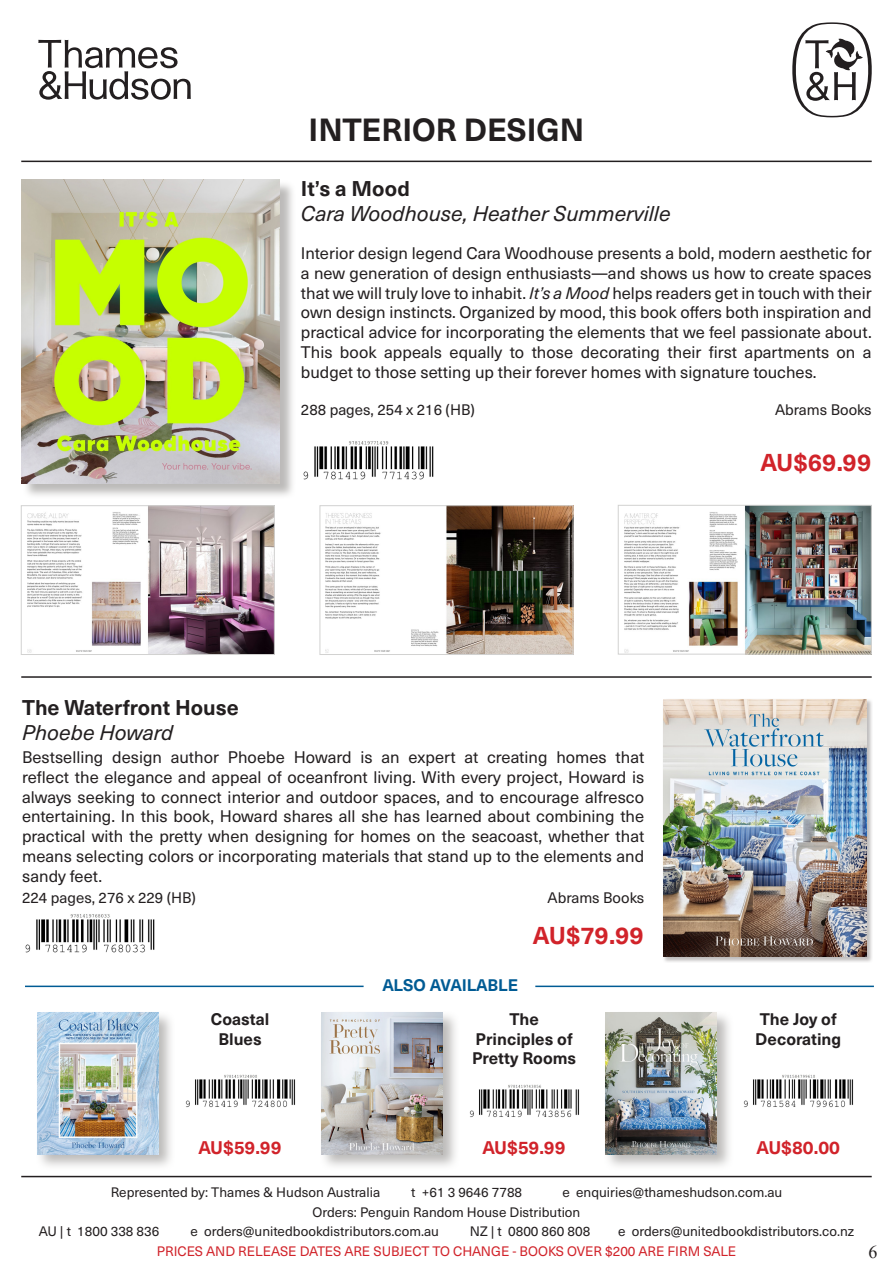
<style>
.page{position:relative;width:893px;height:1263px;background:#fff}
.page>*{position:absolute;margin:0;border:0;box-sizing:border-box;transform-origin:0 0}
.New_release_Title{font:700 31.5px "Neue Haas Unica W1 G";color:#231f20}
.t1{font:700 24px "Neue Haas Unica W1 G";color:#d1232a}
.t2{font:italic 21px "Neue Haas Unica W1 G";color:#231f20}
.t3{font:700 21px "Neue Haas Unica W1 G";color:#231f20}
.t4{font:700 18px "Neue Haas Unica W1 G";color:#d1232a}
.t5{font:18px "Times New Roman";color:#231f20}
.t6{font:16.5px/19.8px "Neue Haas Unica W1 G";color:#231f20;text-align:justify}
.t7{font:700 16.5px/19.8px "Neue Haas Unica W1 G";color:#231f20;text-align:center}
.t8{font:700 16.5px "Neue Haas Unica W1 G";color:#005b94}
.t9{font:15px "Neue Haas Unica W1 G";color:#231f20}
.Address_Footnote{font:13.5px "Neue Haas Unica W1 G";color:#231f20}
.Address_Footnote-2{font:13.5px "Neue Haas Unica W1 G";color:#d1232a}
.s1{font-style:italic}
</style>
<div class="page">
<hr style="left:21px;top:161px;width:851px;height:1px;background:#231f20">
<svg style="left:38px;top:40px;width:153px;height:60px"></svg>
<svg style="left:792px;top:22px;width:80px;height:95px"></svg>
<hr style="left:21px;top:1176px;width:851px;height:1px;background:#231f20">
<hr style="left:21px;top:676px;width:851px;height:2px;background:#231f20">
<div style="left:22px;top:180px;width:274px;height:319px;background:#a6a4a2;opacity:.75"></div>
<img style="left:22px;top:180px;width:258px;height:303px">
<img style="left:303px;top:441px;width:131px;height:39px">
<div style="left:663px;top:698px;width:210px;height:265px;background:#aaa7a7;opacity:.75"></div>
<img style="left:663px;top:699px;width:204px;height:258px">
<img style="left:25px;top:914px;width:130px;height:39px">
<div style="left:36px;top:1010px;width:140px;height:161px;background:#a6a4a2;opacity:.75"></div>
<img style="left:38px;top:1012px;width:121px;height:142px">
<img style="left:185px;top:1074px;width:111px;height:34px">
<div style="left:319px;top:1010px;width:141px;height:161px;background:#a6a4a2;opacity:.75"></div>
<img style="left:321px;top:1012px;width:122px;height:142px">
<img style="left:469px;top:1084px;width:111px;height:34px">
<div style="left:603px;top:1010px;width:131px;height:161px;background:#a6a4a2;opacity:.75"></div>
<img style="left:605px;top:1012px;width:112px;height:142px">
<img style="left:743px;top:1074px;width:111px;height:34px">
<img style="left:27px;top:507px;width:246px;height:146px">
<div style="left:21px;top:505px;width:254px;height:150px;border:1px solid #d2d2d1"></div>
<img style="left:325px;top:507px;width:246px;height:146px">
<div style="left:320px;top:505px;width:253px;height:150px;border:1px solid #d2d2d1"></div>
<img style="left:624px;top:507px;width:246px;height:145px">
<div style="left:618px;top:505px;width:254px;height:149px;border:1px solid #d2d2d1"></div>
<hr style="left:25px;top:985px;width:339px;height:2px;background:#005b94">
<hr style="left:535px;top:985px;width:339px;height:2px;background:#005b94">
<p class="New_release_Title" style="left:309px;top:106px;width:277px">INTERIOR DESIGN</p>
<p class="t3" style="left:301px;top:172px;width:111px">It’s a Mood</p>
<p class="t2" style="left:301px;top:198px;width:371px">Cara Woodhouse, Heather Summerville</p>
<p class="t6" style="left:301px;top:242px;width:572px">Interior design legend Cara Woodhouse presents a bold, modern aesthetic for a new generation of design enthusiasts—and shows us how to create spaces that we will truly love to inhabit. <span class="s1">It’s a Mood</span> helps readers get in touch with their own design instincts. Organized by mood, this book offers both inspiration and practical advice for incorporating the elements that we feel passionate about.<br>This book appeals equally to those decorating their first apartments on a budget to those setting up their forever homes with signature touches.</p>
<p class="t9" style="left:301px;top:398px;width:175px">288 pages, 254 x 216 (HB)</p>
<p class="t9" style="left:775px;top:398px;width:98px">Abrams Books</p>
<p class="t3" style="left:22px;top:692px;width:218px">The Waterfront House</p>
<p class="t2" style="left:22px;top:717px;width:153px">Phoebe Howard</p>
<p class="t6" style="left:22px;top:746px;width:624px">Bestselling design author Phoebe Howard is an expert at creating homes that reflect the elegance and appeal of oceanfront living. With every project, Howard is always seeking to connect interior and outdoor spaces, and to encourage alfresco entertaining. In this book, Howard shares all she has learned about combining the practical with the pretty when designing for homes on the seacoast, whether that means selecting colors or incorporating materials that stand up to the elements and sandy feet.</p>
<p class="t9" style="left:22px;top:887px;width:175px">224 pages, 276 x 229 (HB)</p>
<p class="t9" style="left:548px;top:887px;width:98px">Abrams Books</p>
<p class="t1" style="left:533px;top:917px;width:113px">AU$79.99</p>
<p class="t7" style="left:211px;top:1008px;width:60px">Coastal<br>Blues</p>
<p class="t4" style="left:198px;top:1134px;width:85px">AU$59.99</p>
<p class="t8" style="left:382px;top:972px;width:137px">ALSO AVAILABLE</p>
<p class="t7" style="left:472px;top:1008px;width:106px">The<br>Principles of<br>Pretty Rooms</p>
<p class="t4" style="left:482px;top:1134px;width:85px">AU$59.99</p>
<p class="t1" style="left:760px;top:444px;width:113px">AU$69.99</p>
<p class="t7" style="left:755px;top:1008px;width:88px;text-align:left">The Joy of<br>Decorating</p>
<p class="t4" style="left:756px;top:1134px;width:85px">AU$80.00</p>
<p class="Address_Footnote" style="left:111px;top:1182px;width:271px">Represented by: Thames &amp; Hudson Australia</p>
<p class="Address_Footnote" style="left:411px;top:1182px;width:112px">t +61 3 9646 7788</p>
<p class="Address_Footnote" style="left:563px;top:1182px;width:221px">e enquiries@thameshudson.com.au</p>
<p class="Address_Footnote" style="left:313px;top:1202px;width:269px">Orders: Penguin Random House Distribution</p>
<p class="Address_Footnote" style="left:39px;top:1221px;width:122px">AU | t 1800 338 836</p>
<p class="Address_Footnote" style="left:190px;top:1221px;width:250px">e orders@unitedbookdistributors.com.au</p>
<p class="Address_Footnote" style="left:470px;top:1221px;width:122px">NZ | t 0800 860 808</p>
<p class="Address_Footnote" style="left:618px;top:1221px;width:238px">e orders@unitedbookdistributors.co.nz</p>
<p class="Address_Footnote-2" style="left:157px;top:1241px;width:581px">PRICES AND RELEASE DATES ARE SUBJECT TO CHANGE - BOOKS OVER $200 ARE FIRM SALE</p>
<p class="t5" style="left:869px;top:1240px;width:10px">6</p>
</div>
